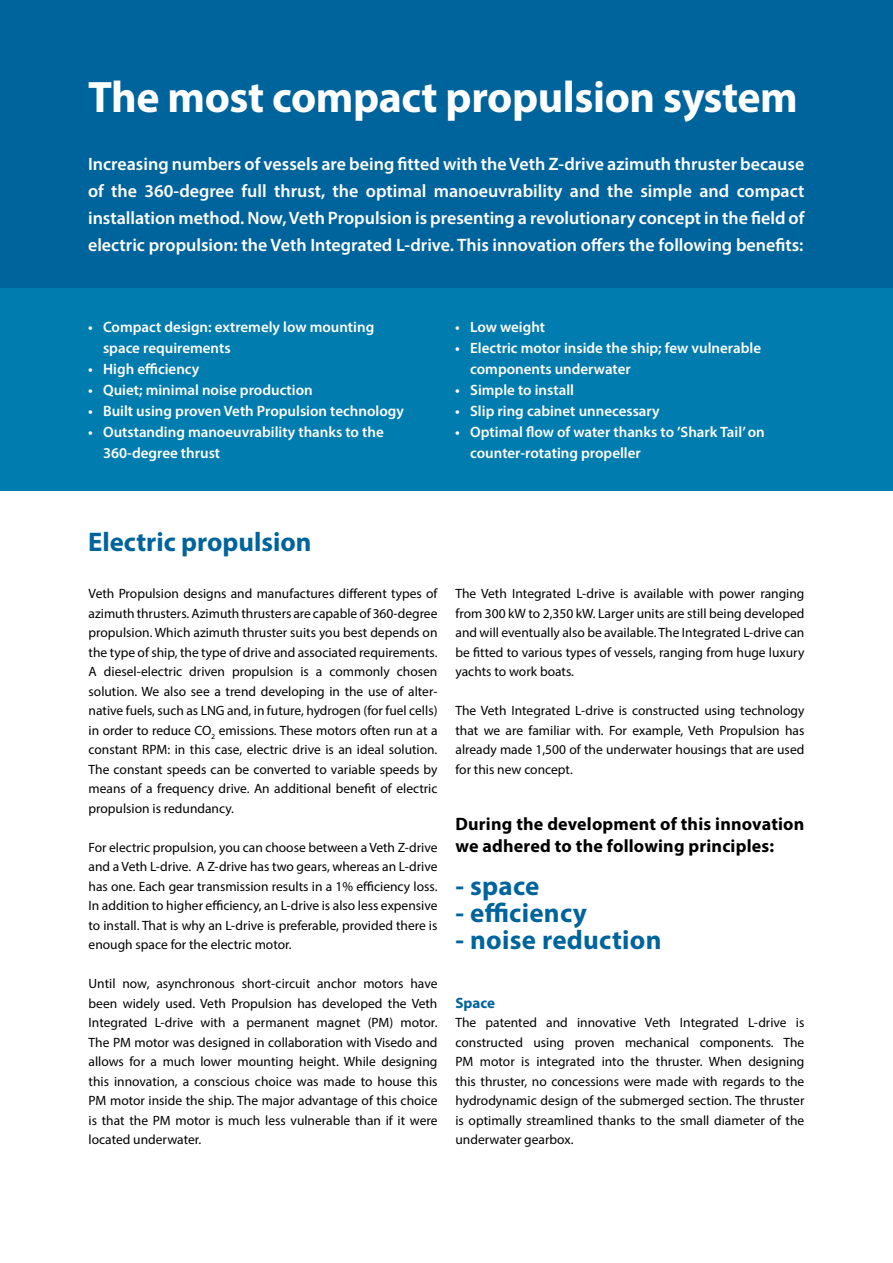
<style>
.page{position:relative;width:893px;height:1263px;background:#fff}
.page>*{position:absolute;margin:0;border:0;box-sizing:border-box;transform-origin:0 0}
.t1{font:700 44.25px "Myriad Pro";letter-spacing:-.01em;color:#fff}
.t2{font:700 27px "Myriad Pro";letter-spacing:.01em;color:#00649c}
.t3{font:600 18px/27px "Myriad Pro";color:#fff;text-align:justify}
.t4{font:700 18px/21.6px "Myriad Pro";letter-spacing:.01em;color:#000}
.t5{font:600 15px/21px "Myriad Pro";color:#fff}
.t6{font:700 15px "Myriad Pro";color:#00649c}
.t7{font:13.5px/19.5px "Myriad Pro";color:#000;text-align:justify}
</style>
<div class="page">
<div style="left:0;top:287px;width:893px;height:204px;background:#007caf"></div>
<div style="left:0;top:0;width:893px;height:287px;background:#00649c"></div>
<h1 class="t1" style="left:88px;top:68px;width:711px">The most compact propulsion system</h1>
<p class="t3" style="left:88px;top:150px;width:718px">Increasing numbers of vessels are being fitted with the Veth Z-drive azimuth thruster because of the 360-degree full thrust, the optimal manoeuvrability and the simple and compact installation method. Now, Veth Propulsion is presenting a revolutionary concept in the field of electric propulsion: the Veth Integrated L-drive. This innovation offers the following benefits:</p>
<p class="t5" style="left:103px;top:316px;width:273px;text-indent:-15px">• Compact design: extremely low mounting space requirements</p>
<p class="t5" style="left:88px;top:358px;width:113px">• High efficiency</p>
<p class="t5" style="left:88px;top:379px;width:226px">• Quiet; minimal noise production</p>
<p class="t5" style="left:88px;top:400px;width:317px">• Built using proven Veth Propulsion technology</p>
<p class="t5" style="left:103px;top:421px;width:282px;text-indent:-15px">• Outstanding manoeuvrability thanks to the<br>360-degree thrust</p>
<p class="t5" style="left:455px;top:316px;width:91px">• Low weight</p>
<p class="t5" style="left:470px;top:337px;width:292px;text-indent:-15px">• Electric motor inside the ship; few vulnerable components underwater</p>
<p class="t5" style="left:455px;top:379px;width:120px">• Simple to install</p>
<p class="t5" style="left:455px;top:400px;width:206px">• Slip ring cabinet unnecessary</p>
<p class="t5" style="left:470px;top:421px;width:296px;text-indent:-15px">• Optimal flow of water thanks to ’Shark Tail’ on counter-rotating propeller</p>
<h2 class="t2" style="left:88px;top:524px;width:225px">Electric propulsion</h2>
<p class="t7" style="left:89px;top:584px;width:350px">Veth Propulsion designs and manufactures different types of azimuth thrusters. Azimuth thrusters are capable of 360-degree propulsion. Which azimuth thruster suits you best depends on the type of ship, the type of drive and associated requirements.<br>A diesel-electric driven propulsion is a commonly chosen solution. We also see a trend developing in the use of alter&shy;native fuels, such as LNG and, in future, hydrogen (for fuel cells) in order to reduce CO<sub>2</sub> emissions. These motors often run at a constant RPM: in this case, electric drive is an ideal solution.<br>The constant speeds can be converted to variable speeds by means of a frequency drive. An additional benefit of electric propulsion is redundancy.</p>
<p class="t7" style="left:89px;top:837px;width:350px">For electric propulsion, you can choose between a Veth Z-drive and a Veth L-drive. A Z-drive has two gears, whereas an L-drive has one. Each gear transmission results in a 1% efficiency loss.<br>In addition to higher efficiency, an L-drive is also less expensive to install. That is why an L-drive is preferable, provided there is enough space for the electric motor.</p>
<p class="t7" style="left:89px;top:974px;width:350px">Until now, asynchronous short-circuit anchor motors have been widely used. Veth Propulsion has developed the Veth Integrated L-drive with a permanent magnet (PM) motor.<br>The PM motor was designed in collaboration with Visedo and allows for a much lower mounting height. While designing this innovation, a conscious choice was made to house this PM motor inside the ship. The major advantage of this choice is that the PM motor is much less vulnerable than if it were located underwater.</p>
<p class="t7" style="left:455px;top:584px;width:350px">The Veth Integrated L-drive is available with power ranging from 300 kW to 2,350 kW. Larger units are still being developed and will eventually also be available. The Integrated L-drive can be fitted to various types of vessels, ranging from huge luxury yachts to work boats.</p>
<p class="t7" style="left:455px;top:701px;width:350px">The Veth Integrated L-drive is constructed using technology that we are familiar with. For example, Veth Propulsion has already made 1,500 of the underwater housings that are used for this new concept.</p>
<h3 class="t4" style="left:455px;top:812px;width:350px">During the development of this innovation we adhered to the following principles:</h3>
<h2 class="t2" style="left:455px;top:868px;width:86px">- space</h2>
<h2 class="t2" style="left:455px;top:895px;width:133px">- efficiency</h2>
<h2 class="t2" style="left:455px;top:922px;width:208px">- noise reduction</h2>
<p class="t6" style="left:455px;top:993px;width:41px">Space</p>
<p class="t7" style="left:455px;top:1012px;width:350px">The patented and innovative Veth Integrated L-drive is constructed using proven mechanical components. The PM motor is integrated into the thruster. When designing this thruster, no concessions were made with regards to the hydrodynamic design of the submerged section. The thruster is optimally streamlined thanks to the small diameter of the underwater gearbox.</p>
</div>
